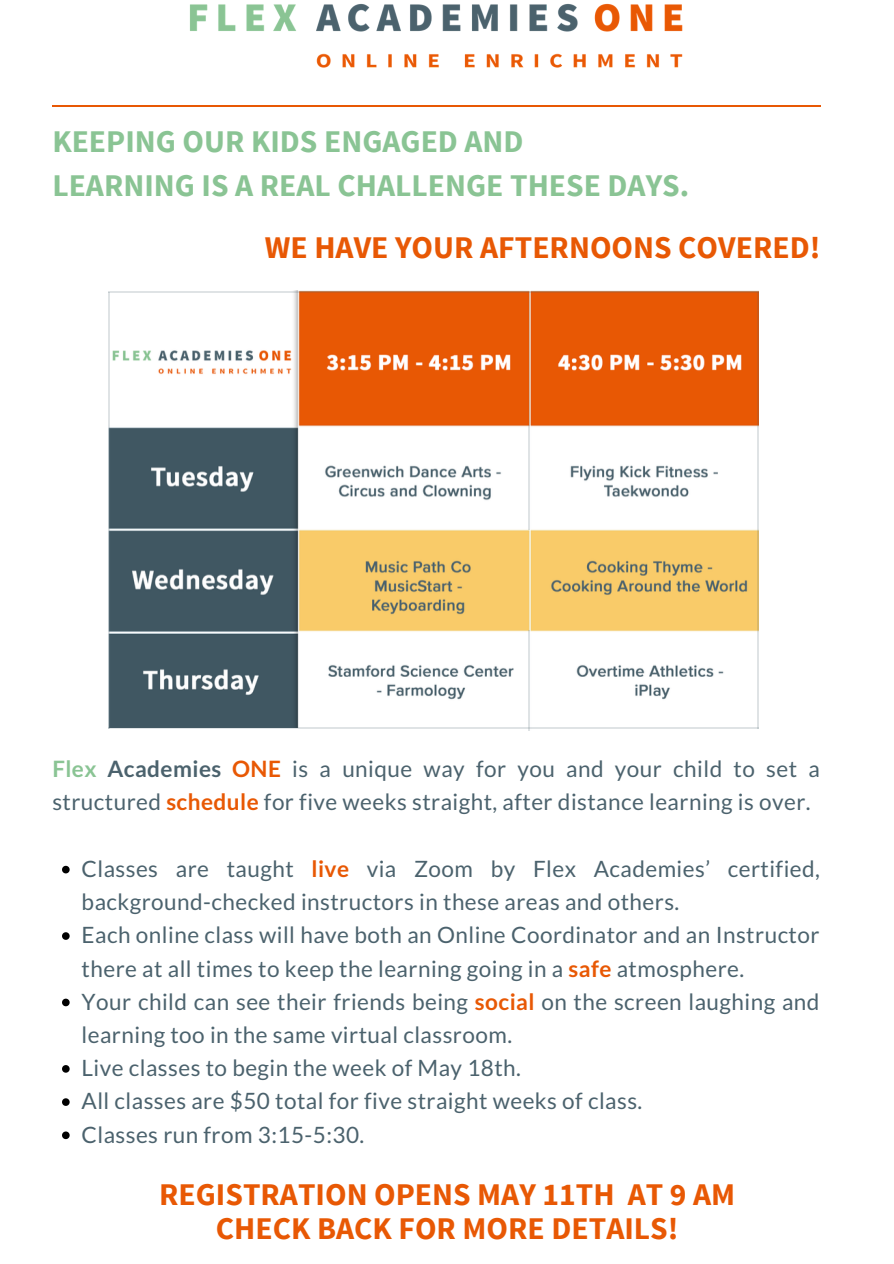
<style>
.page{position:relative;width:894px;height:1264px;background:#fff}
.page>*{position:absolute;margin:0;border:0;box-sizing:border-box;transform-origin:0 0}
.t1{font:700 31.5px/34.7px "Source Sans Pro";color:#e85804;text-align:center}
.t2{font:700 31.5px/44px "Source Sans Pro";color:#8ac494}
.t3{font:22.5px/33.2px "Lato";letter-spacing:.02em;color:#4b626d}
.s1{font-weight:700;color:#8ac494}
.s2{font-weight:700}
.s3{font-weight:700;color:#e85804}
</style>
<div class="page">
<hr style="left:52px;top:105px;width:768px;height:1px;background:#e85804">
<svg style="left:62px;top:865px;width:8px;height:8px"></svg>
<svg style="left:62px;top:932px;width:8px;height:7px"></svg>
<svg style="left:62px;top:998px;width:8px;height:8px"></svg>
<svg style="left:62px;top:1065px;width:8px;height:7px"></svg>
<svg style="left:62px;top:1098px;width:8px;height:7px"></svg>
<svg style="left:62px;top:1131px;width:8px;height:8px"></svg>
<img style="left:190px;top:3px;width:493px;height:65px">
<img style="left:110px;top:292px;width:419px;height:435px">
<img style="left:530px;top:292px;width:227px;height:408px">
<hr style="left:108px;top:291px;width:650px;height:1px;background:#4b626d">
<hr style="left:108px;top:727px;width:650px;height:2px;background:#4b626d">
<hr style="left:528px;top:425px;width:2px;height:105px;background:#4b626d">
<hr style="left:528px;top:630px;width:2px;height:100px;background:#4b626d">
<hr style="left:757px;top:292px;width:1px;height:437px;background:#4b626d">
<hr style="left:108px;top:292px;width:2px;height:437px;background:#4b626d">
<h1 class="t2" style="left:52px;top:119px;width:638px">KEEPING OUR KIDS ENGAGED AND<br>LEARNING IS A REAL CHALLENGE THESE DAYS.</h1>
<h1 class="t1" style="left:265px;top:229px;width:557px">WE HAVE YOUR AFTERNOONS COVERED!</h1>
<p class="t3" style="left:52px;top:752px;width:768px"><span class="s1">Flex</span> <span class="s2">Academies</span> <span class="s3">ONE</span> is a unique way for you and your child to set a structured <span class="s3">schedule</span> for five weeks straight, after distance learning is over.</p>
<p class="t3" style="left:82px;top:851px;width:739px">Classes are taught <span class="s3">live</span> via Zoom by Flex Academies’ certified, background-checked instructors in these areas and others.<br>Each online class will have both an Online Coordinator and an Instructor there at all times to keep the learning going in a <span class="s3">safe</span> atmosphere.<br>Your child can see their friends being <span class="s3">social</span> on the screen laughing and learning too in the same virtual classroom.<br>Live classes to begin the week of May 18th.<br>All classes are $50 total for five straight weeks of class.<br>Classes run from 3:15-5:30.</p>
<h1 class="t1" style="left:159px;top:1176px;width:577px">REGISTRATION OPENS MAY 11TH AT 9 AM<br>CHECK BACK FOR MORE DETAILS!</h1>
</div>
